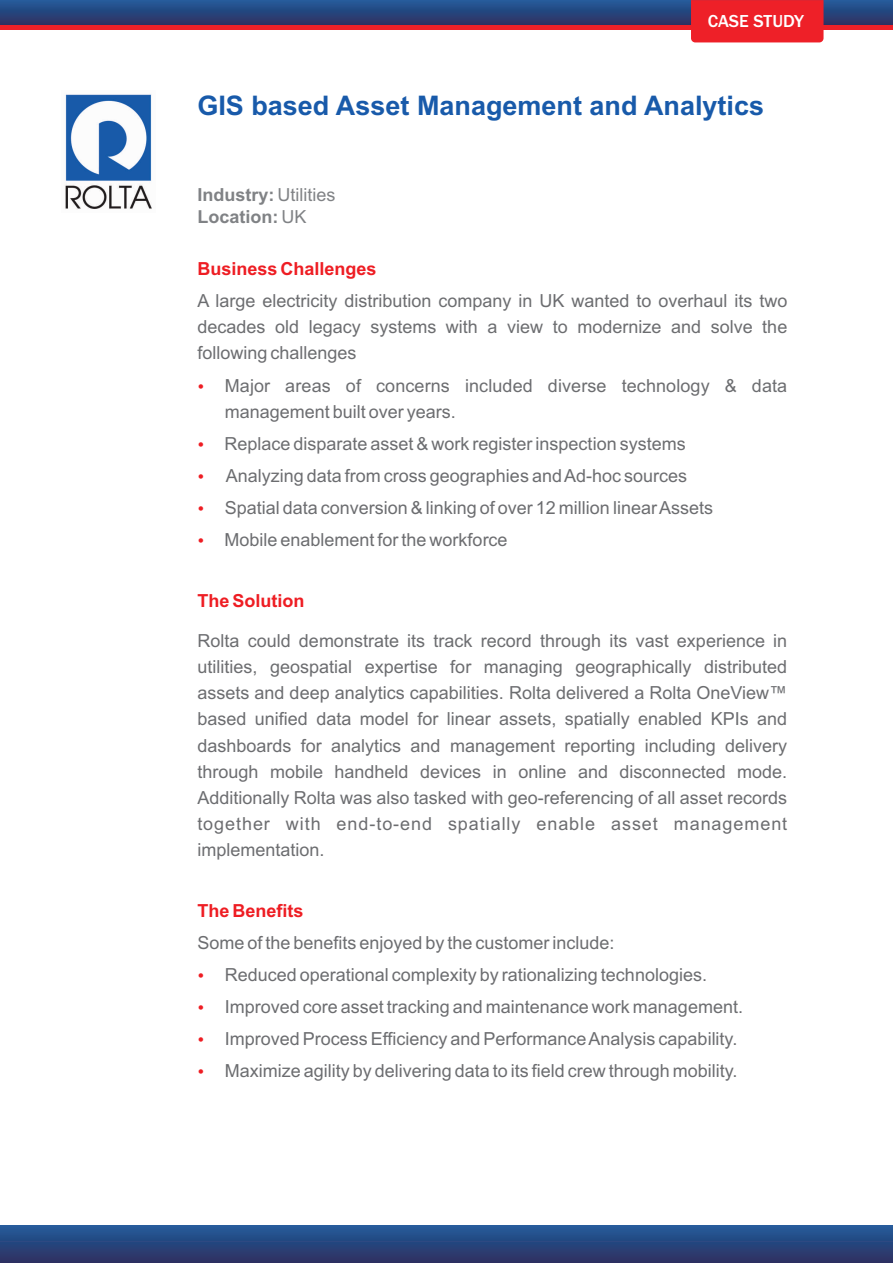
<style>
.page{position:relative;width:893px;height:1263px;background:#fff}
.page>*{position:absolute;margin:0;border:0;box-sizing:border-box;transform-origin:0 0}
.t1{font:700 27px "Arial";color:#185aaa}
.t2{font:18px/26.1px "Arial";color:#6c6d70}
.t3{font:700 18px "Arial";color:#ee1d23}
.t4{font:700 18px/22px "Arial";color:#808285}
.t5{font:500 18px "Franklin Gothic";color:#fff}
.t6{font:15.3px/32.1px "Wingdings";color:#ee1d23;text-align:justify}
.s1{font-weight:400}
</style>
<div class="page">
<svg style="left:0;top:0;width:893px;height:25px"></svg>
<div style="left:0;top:25px;width:893px;height:5px;background:#ee2028"></div>
<div style="left:691px;top:0;width:132px;height:42px;background:#ee2028"></div>
<img style="left:65px;top:94px;width:87px;height:115px">
<div style="left:0;top:1225px;width:893px;height:38px;background:linear-gradient(to bottom,#225c9b,#2e3061)"></div>
<p class="t5" style="left:708px;top:15px;width:98px">CASE STUDY</p>
<h1 class="t1" style="left:197px;top:96px;width:568px">GIS based Asset Management and Analytics</h1>
<p class="t4" style="left:197px;top:185px;width:139px">Industry: <span class="s1">Utilities<br></span>Location: <span class="s1">UK</span></p>
<p class="t3" style="left:197px;top:262px;width:181px">Business Challenges</p>
<p class="t2" style="left:197px;top:289px;width:591px;text-align:justify">A large electricity distribution company in UK wanted to overhaul its two decades old legacy systems with a view to modernize and solve the following challenges</p>
<p class="t2" style="left:225px;top:374px;width:564px">Major areas of concerns included diverse technology &amp; data management built over years.</p>
<p class="t2" style="left:224px;top:429px;width:490px;line-height:32.1px">Replace disparate asset &amp; work register inspection systems Analyzing data from cross geographies and Ad-hoc sources Spatial data conversion &amp; linking of over 12 million linear Assets Mobile enablement for the workforce</p>
<p class="t6" style="left:197px;top:371px;width:47px">•</p>
<p class="t6" style="left:197px;top:430px;width:47px">• • • •</p>
<p class="t3" style="left:197px;top:594px;width:109px">The Solution</p>
<p class="t2" style="left:197px;top:629px;width:591px;text-align:justify">Rolta could demonstrate its track record through its vast experience in utilities, geospatial expertise for managing geographically distributed assets and deep analytics capabilities. Rolta delivered a Rolta OneView™ based unified data model for linear assets, spatially enabled KPIs and dashboards for analytics and management reporting including delivery through mobile handheld devices in online and disconnected mode.<br>Additionally Rolta was also tasked with geo-referencing of all asset records together with end-to-end spatially enable asset management implementation.</p>
<p class="t3" style="left:197px;top:903px;width:108px">The Benefits</p>
<p class="t2" style="left:225px;top:928px;width:520px;line-height:32.1px;text-indent:-27px">Some of the benefits enjoyed by the customer include:<br>Reduced operational complexity by rationalizing technologies.<br>Improved core asset tracking and maintenance work management.<br>Improved Process Efficiency and Performance Analysis capability.<br>Maximize agility by delivering data to its field crew through mobility.</p>
<p class="t6" style="left:197px;top:960px;width:47px">• • • •</p>
</div>
